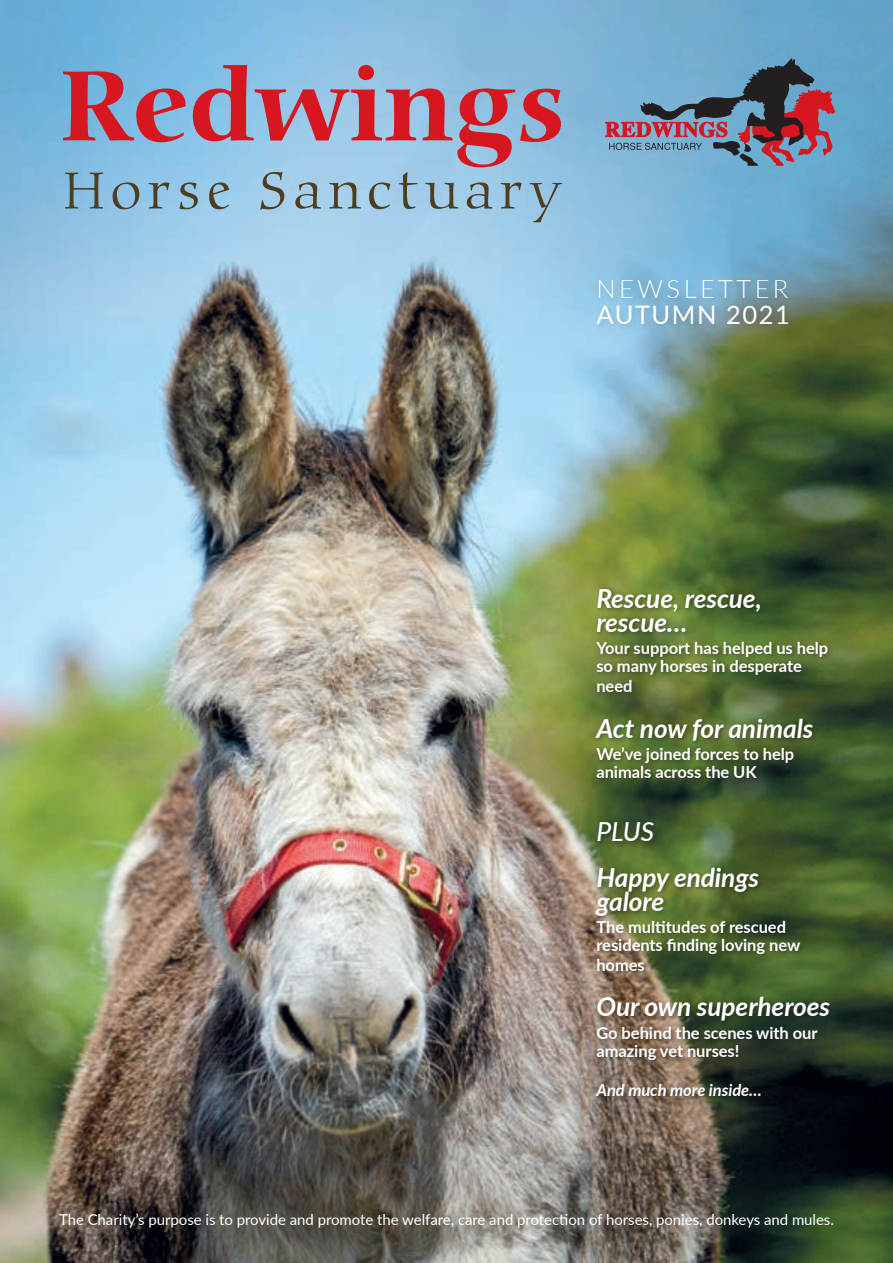
<style>
.page{position:relative;width:893px;height:1263px;background:#fff}
.page>*{position:absolute;margin:0;border:0;box-sizing:border-box;transform-origin:0 0}
.t1{font:italic 700 26.25px/24px "Lato";letter-spacing:-.005em;color:#fff}
.t2{font:italic 500 26.25px "Lato";color:#fff}
.t3{font:300 25.5px "Lato";letter-spacing:.135em;color:#fff}
.t4{font:25.5px "Lato";letter-spacing:.06em;color:#fff}
.t5{font:700 16.5px/18px "Lato";letter-spacing:-.005em;color:#fff}
.t6{font:italic 700 16.5px "Lato";letter-spacing:-.005em;color:#fff}
.t7{font:15px "Lato";letter-spacing:-.005em;color:#fff}
</style>
<div class="page">
<img style="left:0;top:0;width:893px;height:1263px">
<div style="left:592px;top:586px;width:243px;height:515px;background:#231f20;opacity:.55"></div>
<svg style="left:63px;top:65px;width:498px;height:102px;background:#a193ad"></svg>
<svg style="left:65px;top:172px;width:497px;height:50px;background:#92b8cf"></svg>
<svg style="left:605px;top:58px;width:230px;height:108px;background:#727e97"></svg>
<div style="left:592px;top:276px;width:204px;height:55px;background:#231f20;opacity:.15"></div>
<p class="t3" style="left:596px;top:271px;width:194px">NEWSLETTER</p>
<p class="t4" style="left:596px;top:296px;width:195px">AUTUMN 2021</p>
<p class="t1" style="left:596px;top:585px;width:167px">Rescue, rescue, rescue…</p>
<p class="t5" style="left:596px;top:638px;width:233px">Your support has helped us help so many horses in desperate</p>
<p class="t5" style="left:596px;top:677px;width:38px">need</p>
<p class="t1" style="left:596px;top:715px;width:219px">Act now for animals</p>
<p class="t5" style="left:596px;top:744px;width:199px">We’ve joined forces to help animals across the UK</p>
<p class="t2" style="left:596px;top:813px;width:59px">PLUS</p>
<p class="t1" style="left:596px;top:864px;width:164px">Happy endings galore</p>
<p class="t5" style="left:596px;top:917px;width:205px">The multitudes of rescued residents finding loving new</p>
<p class="t5" style="left:596px;top:955px;width:50px">homes</p>
<p class="t1" style="left:596px;top:994px;width:235px">Our own superheroes</p>
<p class="t5" style="left:596px;top:1023px;width:223px">Go behind the scenes with our amazing vet nurses!</p>
<p class="t6" style="left:596px;top:1078px;width:167px">And much more inside…</p>
<p class="t7" style="left:59px;top:1209px;width:776px">The Charity’s purpose is to provide and promote the welfare, care and protection of horses, ponies, donkeys and mules.</p>
</div>
